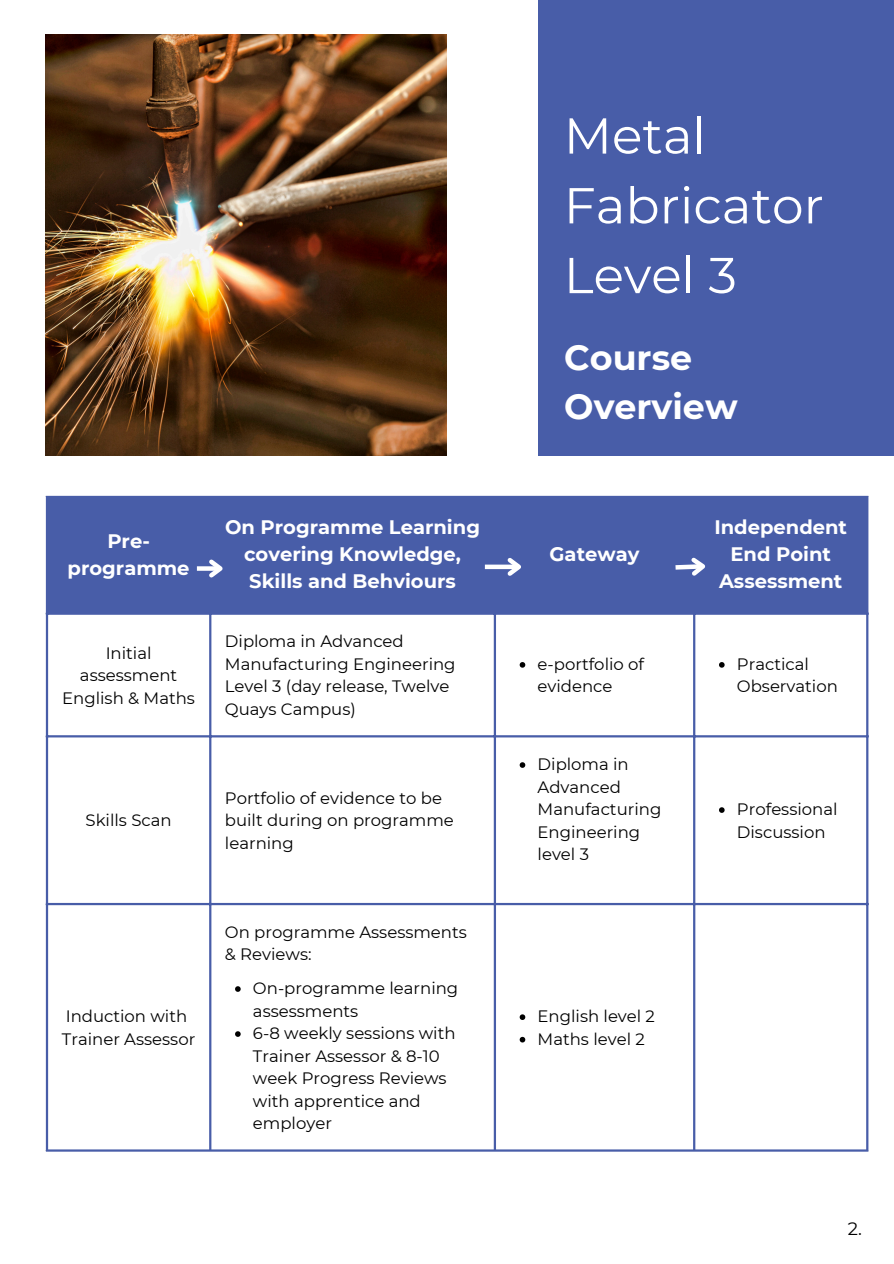
<style>
.page{position:relative;width:894px;height:1264px;background:#fff}
.page>*{position:absolute;margin:0;border:0;box-sizing:border-box;transform-origin:0 0}
.t1{font:50.4px/69.8px "Montserrat";color:#fff}
.t2{font:700 34.95px/48.3px "Montserrat";color:#fff}
.t3{font:700 19.5px/27px "Montserrat";color:#fff;text-align:center}
.t4{font:18px "Montserrat";color:#000}
.t5{font:16.5px/22.5px "Montserrat";color:#000}
</style>
<div class="page">
<div style="left:538px;top:0;width:355px;height:455px;background:#485da8"></div>
<div style="left:48px;top:498px;width:817px;height:114px;background:#485da8"></div>
<svg style="left:519px;top:662px;width:6px;height:5px"></svg>
<svg style="left:719px;top:662px;width:5px;height:5px"></svg>
<svg style="left:519px;top:762px;width:6px;height:5px"></svg>
<svg style="left:719px;top:807px;width:5px;height:5px"></svg>
<svg style="left:235px;top:986px;width:5px;height:5px"></svg>
<svg style="left:235px;top:1031px;width:5px;height:5px"></svg>
<svg style="left:519px;top:1014px;width:6px;height:5px"></svg>
<svg style="left:519px;top:1036px;width:6px;height:6px"></svg>
<hr style="left:46px;top:498px;width:2px;height:651px;background:#485da8">
<hr style="left:209px;top:498px;width:2px;height:651px;background:#485da8">
<hr style="left:493px;top:498px;width:3px;height:651px;background:#485da8">
<hr style="left:693px;top:498px;width:2px;height:651px;background:#485da8">
<hr style="left:865px;top:498px;width:3px;height:651px;background:#485da8">
<hr style="left:46px;top:496px;width:822px;height:2px;background:#485da8">
<hr style="left:46px;top:612px;width:822px;height:2px;background:#485da8">
<hr style="left:46px;top:735px;width:822px;height:2px;background:#485da8">
<hr style="left:46px;top:902px;width:822px;height:3px;background:#485da8">
<hr style="left:46px;top:1149px;width:822px;height:2px;background:#485da8">
<img style="left:46px;top:35px;width:400px;height:421px">
<div style="left:197px;top:566px;width:23px;height:5px;background:#fff"></div>
<svg style="left:205px;top:555px;width:23px;height:26px"></svg>
<div style="left:484px;top:564px;width:34px;height:5px;background:#fff"></div>
<svg style="left:503px;top:554px;width:23px;height:26px"></svg>
<svg style="left:670px;top:553px;width:40px;height:27px"></svg>
<p class="t3" style="left:68px;top:527px;width:123px">Pre&shy;programme</p>
<h1 class="t3" style="left:225px;top:513px;width:256px">On Programme Learning covering Knowledge,<br>Skills and Behviours</h1>
<p class="t5" style="left:62px;top:641px;width:134px;text-align:center">Initial assessment<br>English &amp; Maths</p>
<p class="t5" style="left:225px;top:630px;width:232px">Diploma in Advanced<br>Manufacturing Engineering<br>Level 3 (day release, Twelve<br>Quays Campus)</p>
<p class="t5" style="left:85px;top:809px;width:88px">Skills Scan</p>
<p class="t5" style="left:66px;top:1005px;width:123px">Induction with</p>
<p class="t5" style="left:62px;top:1027px;width:135px">Trainer Assessor</p>
<p class="t5" style="left:225px;top:786px;width:230px">Portfolio of evidence to be built during on programme learning</p>
<p class="t5" style="left:225px;top:920px;width:243px">On programme Assessments &amp; Reviews:</p>
<p class="t5" style="left:253px;top:976px;width:207px">On-programme learning assessments</p>
<p class="t5" style="left:253px;top:1021px;width:204px">6-8 weekly sessions with<br>Trainer Assessor &amp; 8-10 week Progress Reviews with apprentice and employer</p>
<p class="t1" style="left:563px;top:101px;width:261px">Metal<br>Fabricator<br>Level 3</p>
<p class="t2" style="left:564px;top:333px;width:175px">Course<br>Overview</p>
<h2 class="t3" style="left:549px;top:540px;width:91px">Gateway</h2>
<p class="t3" style="left:714px;top:513px;width:134px">Independent<br>End Point<br>Assessment</p>
<p class="t5" style="left:537px;top:652px;width:108px">e-portfolio of evidence</p>
<p class="t5" style="left:736px;top:652px;width:102px">Practical<br>Observation</p>
<p class="t5" style="left:537px;top:753px;width:125px">Diploma in<br>Advanced<br>Manufacturing<br>Engineering level 3</p>
<p class="t5" style="left:537px;top:1005px;width:119px">English level 2</p>
<p class="t5" style="left:537px;top:1027px;width:109px">Maths level 2</p>
<p class="t5" style="left:736px;top:798px;width:102px">Professional<br>Discussion</p>
<p class="t4" style="left:847px;top:1217px;width:16px">2.</p>
</div>
